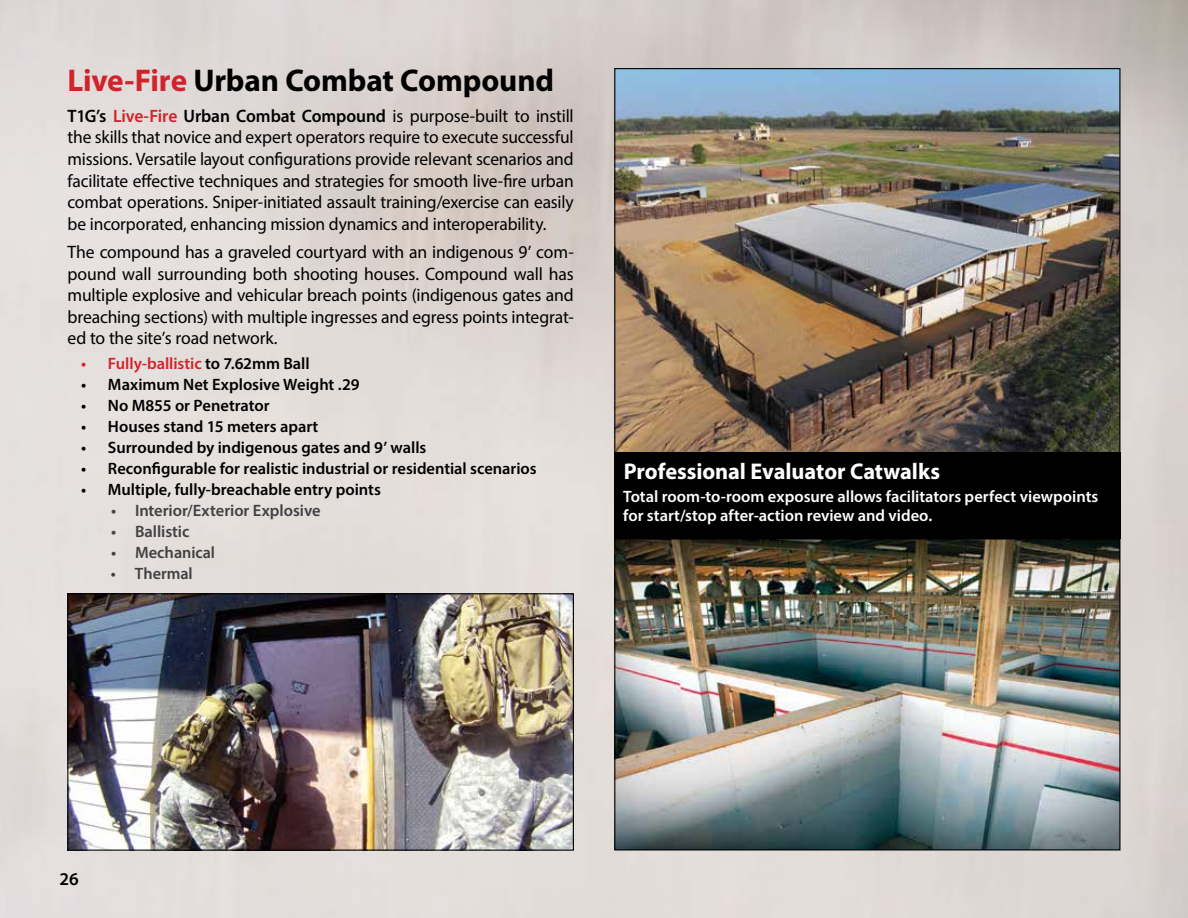
<style>
.page{position:relative;width:1188px;height:918px;background:#fff}
.page>*{position:absolute;margin:0;border:0;box-sizing:border-box;transform-origin:0 0}
.t1{font:700 31.5px "Myriad Pro";letter-spacing:-.005em;color:#000}
.t2{font:700 22.8px "Myriad Pro";letter-spacing:-.005em;color:#fff}
.t3{font:18px/21.6px "Myriad Pro";letter-spacing:-.01em;color:#000;text-align:justify}
.t4{font:600 18px "Myriad Pro";color:#000}
.t5{font:600 16.5px "Myriad Pro";color:#000}
.t6{font:600 16.5px/19.8px "Myriad Pro";color:#fff}
.t7{font:600 16.5px "Myriad Pro";letter-spacing:-.005em;color:#414042}
.t8{font:600 16.5px "Myriad Pro";letter-spacing:-.005em;color:#d2232a}
.s1{color:#d2232a}
.s2{font-weight:600}
.s3{font-weight:600;color:#d2232a}
.s4{color:#000}
</style>
<div class="page">
<img style="left:0;top:0;width:1188px;height:918px">
<img style="left:616px;top:70px;width:503px;height:382px">
<img style="left:616px;top:540px;width:502px;height:308px">
<div style="left:614px;top:538px;width:506px;height:312px;border:1px solid #000"></div>
<div style="left:614px;top:452px;width:506px;height:86px;background:#000"></div>
<img style="left:69px;top:595px;width:503px;height:254px">
<div style="left:67px;top:593px;width:507px;height:258px;border:1px solid #000"></div>
<h1 class="t1" style="left:68px;top:60px;width:488px"><span class="s1">Live-Fire</span> Urban Combat Compound</h1>
<p class="t3" style="left:68px;top:105px;width:508px"><span class="s2">T1G’s</span> <span class="s3">Live-Fire</span> <span class="s2">Urban Combat Compound</span> is purpose-built to instill the skills that novice and expert operators require to execute successful missions. Versatile layout configurations provide relevant scenarios and facilitate effective techniques and strategies for smooth live-fire urban combat operations. Sniper-initiated assault training/exercise can easily be incorporated, enhancing mission dynamics and interoperability.</p>
<p class="t3" style="left:68px;top:241px;width:508px">The compound has a graveled courtyard with an indigenous 9’ com&shy;pound wall surrounding both shooting houses. Compound wall has multiple explosive and vehicular breach points (indigenous gates and breaching sections) with multiple ingresses and egress points integrat&shy;ed to the site’s road network.</p>
<p class="t8" style="left:81px;top:353px;width:230px">• Fully-ballistic <span class="s4">to 7.62mm Ball</span></p>
<p class="t5" style="left:81px;top:374px;width:280px">• Maximum Net Explosive Weight .29</p>
<p class="t5" style="left:81px;top:395px;width:190px">• No M855 or Penetrator</p>
<p class="t5" style="left:81px;top:416px;width:239px">• Houses stand 15 meters apart</p>
<p class="t5" style="left:81px;top:437px;width:347px">• Surrounded by indigenous gates and 9’ walls</p>
<p class="t5" style="left:81px;top:458px;width:457px">• Reconfigurable for realistic industrial or residential scenarios</p>
<p class="t5" style="left:81px;top:479px;width:302px">• Multiple, fully-breachable entry points</p>
<p class="t7" style="left:111px;top:500px;width:211px">• Interior/Exterior Explosive</p>
<p class="t7" style="left:111px;top:521px;width:80px">• Ballistic</p>
<p class="t7" style="left:111px;top:542px;width:106px">• Mechanical</p>
<p class="t7" style="left:111px;top:563px;width:83px">• Thermal</p>
<p class="t2" style="left:624px;top:456px;width:318px">Professional Evaluator Catwalks</p>
<p class="t6" style="left:623px;top:486px;width:477px">Total room-to-room exposure allows facilitators perfect viewpoints for start/stop after-action review and video.</p>
<p class="t4" style="left:60px;top:868px;width:21px">26</p>
</div>
